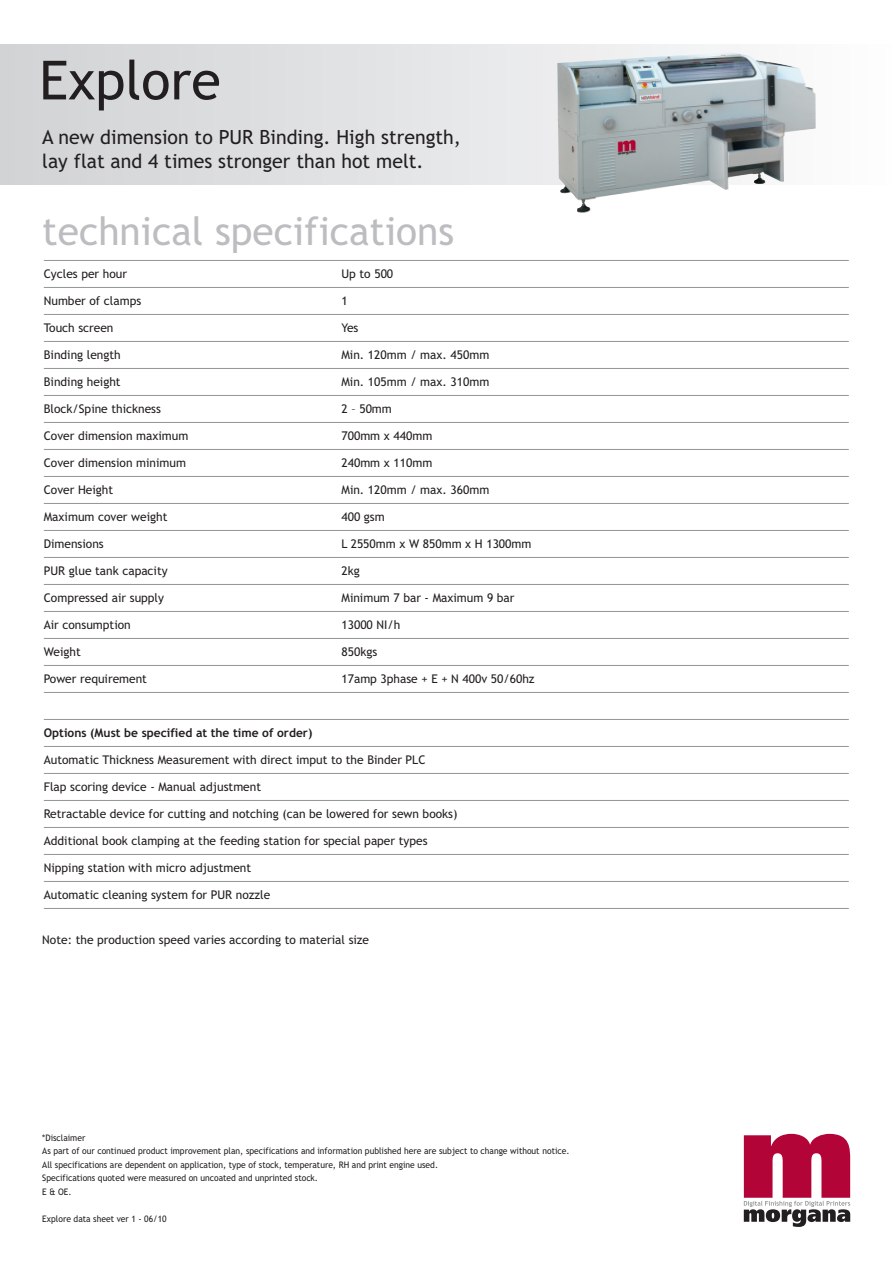
<style>
.page{position:relative;width:893px;height:1263px;background:#fff}
.page>*{position:absolute;margin:0;border:0;box-sizing:border-box;transform-origin:0 0}
.t1{font:54px "Trebuchet MS";color:#231f20}
.t2{font:39px "Trebuchet MS";color:#bcbdc0}
.t3{font:19.5px/24px "Trebuchet MS";color:#231f20}
.t4{font:12px "Trebuchet MS";color:#231f20}
.t5{font:700 12px "Trebuchet MS";color:#231f20}
.t6{font:9px/13.5px "Trebuchet MS";color:#231f20;scale:.95 1}
</style>
<div class="page">
<svg style="left:744px;top:1134px;width:106px;height:93px"></svg>
<div style="left:0;top:44px;width:892px;height:140px;background:linear-gradient(to right,#d1d2d5,#fdfdfd)"></div>
<hr style="left:44px;top:260px;width:805px;height:1px;background:#939598">
<hr style="left:44px;top:287px;width:805px;height:1px;background:#939598">
<hr style="left:44px;top:314px;width:805px;height:1px;background:#939598">
<hr style="left:44px;top:341px;width:805px;height:1px;background:#939598">
<hr style="left:44px;top:368px;width:805px;height:1px;background:#939598">
<hr style="left:44px;top:395px;width:805px;height:1px;background:#939598">
<hr style="left:44px;top:422px;width:805px;height:1px;background:#939598">
<hr style="left:44px;top:449px;width:805px;height:1px;background:#939598">
<hr style="left:44px;top:476px;width:805px;height:1px;background:#939598">
<hr style="left:44px;top:503px;width:805px;height:1px;background:#939598">
<hr style="left:44px;top:530px;width:805px;height:1px;background:#939598">
<hr style="left:44px;top:557px;width:805px;height:1px;background:#939598">
<hr style="left:44px;top:584px;width:805px;height:1px;background:#939598">
<hr style="left:44px;top:611px;width:805px;height:1px;background:#939598">
<hr style="left:44px;top:638px;width:805px;height:1px;background:#939598">
<hr style="left:44px;top:665px;width:805px;height:1px;background:#939598">
<hr style="left:44px;top:692px;width:805px;height:1px;background:#939598">
<hr style="left:44px;top:719px;width:805px;height:1px;background:#939598">
<hr style="left:44px;top:746px;width:805px;height:1px;background:#939598">
<hr style="left:44px;top:773px;width:805px;height:1px;background:#939598">
<hr style="left:44px;top:800px;width:805px;height:1px;background:#939598">
<hr style="left:44px;top:827px;width:805px;height:1px;background:#939598">
<hr style="left:44px;top:854px;width:805px;height:1px;background:#939598">
<hr style="left:44px;top:881px;width:805px;height:1px;background:#939598">
<hr style="left:44px;top:908px;width:805px;height:1px;background:#939598">
<img style="left:557px;top:52px;width:259px;height:161px">
<h1 class="t1" style="left:39px;top:60px;width:183px">Explore</h1>
<h3 class="t3" style="left:42px;top:127px;width:420px">A new dimension to PUR Binding. High strength, lay flat and 4 times stronger than hot melt.</h3>
<h2 class="t2" style="left:42px;top:217px;width:413px">technical specifications</h2>
<p class="t4" style="left:44px;top:269px;width:85px">Cycles per hour</p>
<p class="t4" style="left:341px;top:269px;width:53px">Up to 500</p>
<p class="t4" style="left:44px;top:296px;width:99px">Number of clamps</p>
<p class="t4" style="left:341px;top:296px;width:8px">1</p>
<p class="t4" style="left:44px;top:323px;width:71px">Touch screen</p>
<p class="t4" style="left:341px;top:323px;width:18px">Yes</p>
<p class="t4" style="left:44px;top:350px;width:79px">Binding length</p>
<p class="t4" style="left:341px;top:350px;width:149px">Min. 120mm / max. 450mm</p>
<p class="t4" style="left:44px;top:377px;width:78px">Binding height</p>
<p class="t4" style="left:341px;top:377px;width:149px">Min. 105mm / max. 310mm</p>
<p class="t4" style="left:44px;top:404px;width:119px">Block/Spine thickness</p>
<p class="t4" style="left:341px;top:404px;width:52px">2 – 50mm</p>
<p class="t4" style="left:44px;top:431px;width:146px">Cover dimension maximum</p>
<p class="t4" style="left:341px;top:431px;width:92px">700mm x 440mm</p>
<p class="t4" style="left:44px;top:458px;width:144px">Cover dimension minimum</p>
<p class="t4" style="left:341px;top:458px;width:92px">240mm x 110mm</p>
<p class="t4" style="left:44px;top:485px;width:71px">Cover Height</p>
<p class="t4" style="left:341px;top:485px;width:149px">Min. 120mm / max. 360mm</p>
<p class="t4" style="left:44px;top:512px;width:125px">Maximum cover weight</p>
<p class="t4" style="left:341px;top:512px;width:45px">400 gsm</p>
<p class="t4" style="left:44px;top:539px;width:61px">Dimensions</p>
<p class="t4" style="left:341px;top:539px;width:191px">L 2550mm x W 850mm x H 1300mm</p>
<p class="t4" style="left:44px;top:566px;width:125px">PUR glue tank capacity</p>
<p class="t4" style="left:341px;top:566px;width:20px">2kg</p>
<p class="t4" style="left:44px;top:593px;width:122px">Compressed air supply</p>
<p class="t4" style="left:341px;top:593px;width:175px">Minimum 7 bar - Maximum 9 bar</p>
<p class="t4" style="left:44px;top:620px;width:88px">Air consumption</p>
<p class="t4" style="left:341px;top:620px;width:60px">13000 NI/h</p>
<p class="t4" style="left:44px;top:647px;width:38px">Weight</p>
<p class="t4" style="left:341px;top:647px;width:37px">850kgs</p>
<p class="t4" style="left:44px;top:674px;width:105px">Power requirement</p>
<p class="t4" style="left:341px;top:674px;width:195px">17amp 3phase + E + N 400v 50/60hz</p>
<p class="t5" style="left:44px;top:728px;width:270px">Options (Must be specified at the time of order)</p>
<p class="t4" style="left:44px;top:755px;width:383px">Automatic Thickness Measurement with direct imput to the Binder PLC</p>
<p class="t4" style="left:44px;top:782px;width:219px">Flap scoring device - Manual adjustment</p>
<p class="t4" style="left:44px;top:809px;width:415px">Retractable device for cutting and notching (can be lowered for sewn books)</p>
<p class="t4" style="left:44px;top:836px;width:385px">Additional book clamping at the feeding station for special paper types</p>
<p class="t4" style="left:44px;top:863px;width:209px">Nipping station with micro adjustment</p>
<p class="t4" style="left:44px;top:890px;width:228px">Automatic cleaning system for PUR nozzle</p>
<p class="t4" style="left:42px;top:935px;width:328px">Note: the production speed varies according to material size</p>
<p class="t6" style="left:42px;top:1132px;width:556px">*Disclaimer<br>As part of our continued product improvement plan, specifications and information published here are subject to change without notice.<br>All specifications are dependent on application, type of stock, temperature, RH and print engine used.<br>Specifications quoted were measured on uncoated and unprinted stock.<br>E &amp; OE.</p>
<p class="t6" style="left:42px;top:1213px;width:132px">Explore data sheet ver 1 - 06/10</p>
</div>
